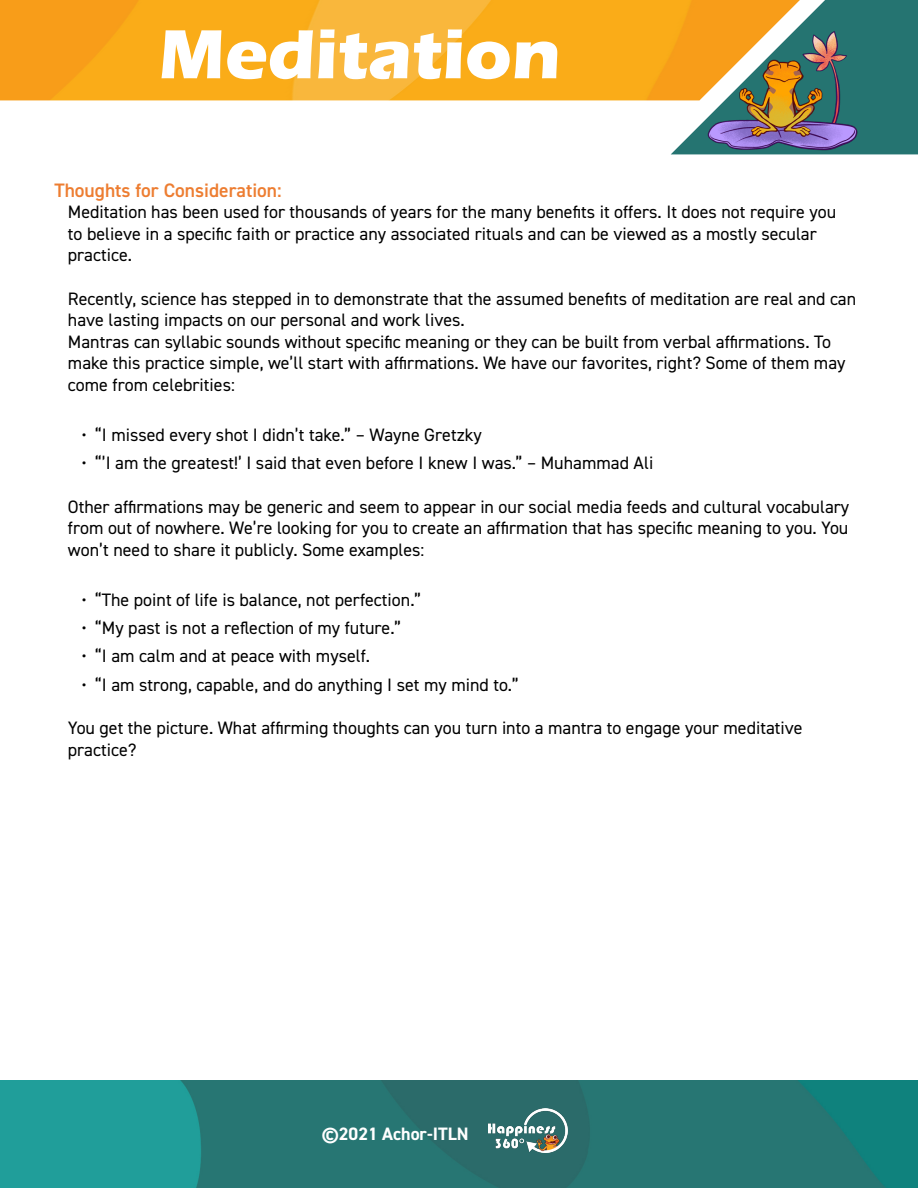
<style>
.page{position:relative;width:918px;height:1188px;background:#fff}
.page>*{position:absolute;margin:0;border:0;box-sizing:border-box;transform-origin:0 0}
.t1{font:700 72px "Eras ITC";color:#fff}
.t2{font:600 19.5px "DIN2014";color:#ed7d31}
.t3{font:18px/21.6px "DIN2014";color:#000}
.t4{font:700 18px "DIN2014";color:#fff}
</style>
<div class="page">
<img style="left:0;top:1080px;width:918px;height:108px">
<img style="left:0;top:0;width:671px;height:100px">
<img style="left:671px;top:0;width:247px;height:154px">
<img style="left:489px;top:1108px;width:79px;height:44px">
<img style="left:703px;top:28px;width:159px;height:124px">
<h1 class="t1" style="left:159px;top:13px;width:403px">Meditation</h1>
<p class="t2" style="left:54px;top:177px;width:229px">Thoughts for Consideration:</p>
<p class="t3" style="left:68px;top:201px;width:770px">Meditation has been used for thousands of years for the many benefits it offers. It does not require you to believe in a specific faith or practice any associated rituals and can be viewed as a mostly secular practice.</p>
<p class="t3" style="left:68px;top:287px;width:790px">Recently, science has stepped in to demonstrate that the assumed benefits of meditation are real and can have lasting impacts on our personal and work lives.<br>Mantras can syllabic sounds without specific meaning or they can be built from verbal affirmations. To make this practice simple, we’ll start with affirmations. We have our favorites, right? Some of them may come from celebrities:</p>
<p class="t3" style="left:81px;top:424px;width:402px">• “I missed every shot I didn’t take.” – Wayne Gretzky</p>
<p class="t3" style="left:81px;top:452px;width:573px">• “’I am the greatest!’ I said that even before I knew I was.” – Muhammad Ali</p>
<p class="t3" style="left:68px;top:495px;width:783px;text-align:justify">Other affirmations may be generic and seem to appear in our social media feeds and cultural vocabulary from out of nowhere. We’re looking for you to create an affirmation that has specific meaning to you. You won’t need to share it publicly. Some examples:</p>
<p class="t3" style="left:81px;top:588px;width:341px">• “The point of life is balance, not perfection.”</p>
<p class="t3" style="left:81px;top:617px;width:321px">• “My past is not a reflection of my future.”</p>
<p class="t3" style="left:81px;top:645px;width:290px">• “I am calm and at peace with myself.</p>
<p class="t3" style="left:81px;top:673px;width:439px">• “I am strong, capable, and do anything I set my mind to.”</p>
<p class="t3" style="left:68px;top:717px;width:736px">You get the picture. What affirming thoughts can you turn into a mantra to engage your meditative practice?</p>
<p class="t4" style="left:322px;top:1122px;width:148px">©2021 Achor-ITLN</p>
</div>
